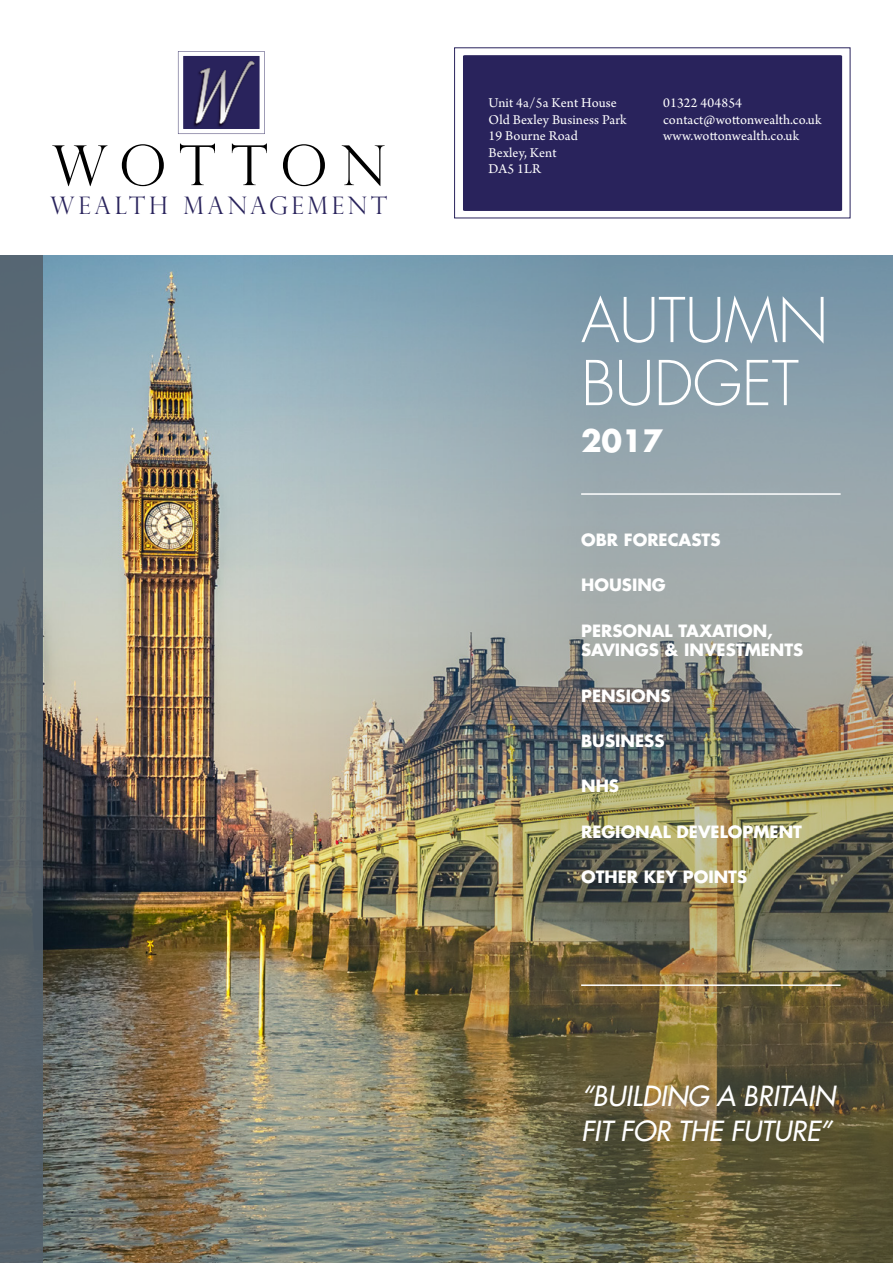
<style>
.page{position:relative;width:893px;height:1263px;background:#fff}
.page>*{position:absolute;margin:0;border:0;box-sizing:border-box;transform-origin:0 0}
.t1{font:300 60px/63px "Futura LT";letter-spacing:-.005em;color:#fff}
.t2{font:300 55.2px "Perpetua Titling";letter-spacing:.225em;color:#000}
.t3{font:700 30px "Futura LT";color:#fff}
.t4{font:italic 27px/34.5px "Futura LT";color:#fff}
.t5{font:300 24.15px "Perpetua Titling";letter-spacing:.155em;color:#29235c}
.t6{font:700 16.5px/19.8px "Futura";color:#fff}
.t7{font:14.25px/16.5px "Arno Pro";letter-spacing:.01em;color:#fff}
</style>
<div class="page">
<img style="left:0;top:255px;width:893px;height:1008px">
<hr style="left:581px;top:493px;width:260px;height:2px;background:#fff">
<hr style="left:581px;top:984px;width:260px;height:2px;background:#fff">
<svg style="left:178px;top:51px;width:87px;height:83px"></svg>
<div style="left:463px;top:55px;width:379px;height:156px;background:#29235c"></div>
<h2 class="t2" style="left:52px;top:132px;width:336px">WOTTON</h2>
<h3 class="t5" style="left:50px;top:191px;width:339px">WEALTH MANAGEMENT</h3>
<p class="t7" style="left:489px;top:95px;width:140px">Unit 4a/5a Kent House<br>Old Bexley Business Park<br>19 Bourne Road<br>Bexley, Kent<br>DA5 1LR</p>
<p class="t7" style="left:663px;top:95px;width:160px">01322 404854 contact@wottonwealth.co.uk www.wottonwealth.co.uk</p>
<h1 class="t1" style="left:581px;top:291px;width:249px">AUTUMN<br>BUDGET</h1>
<h3 class="t3" style="left:581px;top:420px;width:83px">2017</h3>
<p class="t6" style="left:581px;top:529px;width:141px">OBR FORECASTS</p>
<p class="t6" style="left:581px;top:575px;width:86px">HOUSING</p>
<p class="t6" style="left:581px;top:620px;width:224px">PERSONAL TAXATION,<br>SAVINGS &amp; INVESTMENTS</p>
<p class="t6" style="left:581px;top:685px;width:91px">PENSIONS</p>
<p class="t6" style="left:581px;top:730px;width:85px">BUSINESS</p>
<p class="t6" style="left:581px;top:776px;width:39px">NHS</p>
<p class="t6" style="left:581px;top:821px;width:222px">REGIONAL DEVELOPMENT</p>
<p class="t6" style="left:581px;top:866px;width:168px">OTHER KEY POINTS</p>
<h3 class="t4" style="left:581px;top:1079px;width:256px">“BUILDING A BRITAIN<br>FIT FOR THE FUTURE”</h3>
</div>
